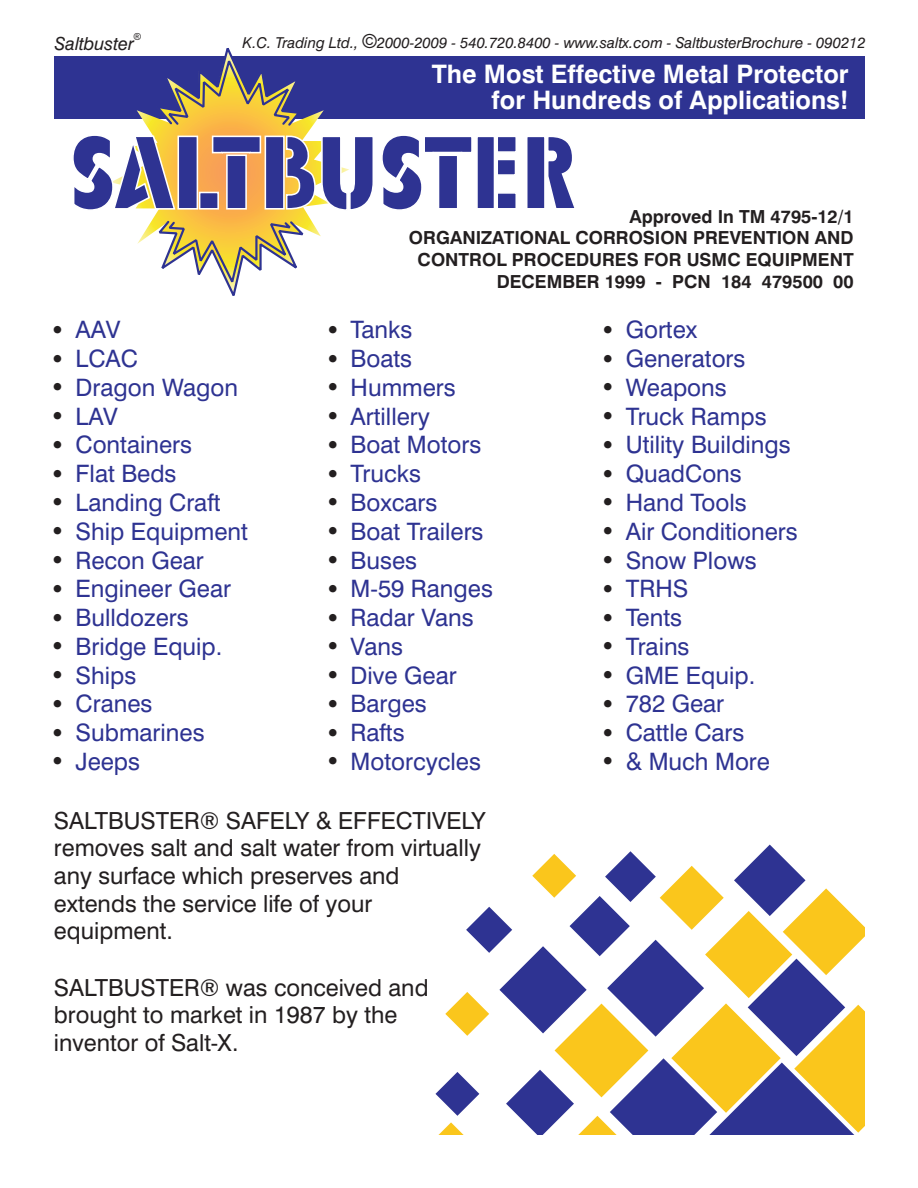
<style>
.page{position:relative;width:918px;height:1188px;background:#fff}
.page>*{position:absolute;margin:0;border:0;box-sizing:border-box;transform-origin:0 0}
.t1{font:700 25.5px/26.2px "Swiss 721 BT";color:#fff;text-align:right}
.t2{font:24px "Swiss 721 BT";color:#2e3392}
.t3{font:23.55px/27.6px "Swiss 721 BT";color:#231f20}
.t4{font:700 18px/21.6px "Swiss 721 BT";color:#231f20;text-align:right}
.t5{font:italic 18px "Swiss 721 BT";color:#231f20}
.t6{font:italic 15px "Swiss 721 BT";color:#231f20}
.t7{font:9.75px "Arial";color:#231f20}
.s1{font-family:"Arial";font-style:normal;font-size:19.5px}
</style>
<div class="page">
<svg style="left:435px;top:845px;width:429px;height:289px"></svg>
<div style="left:54px;top:56px;width:810px;height:62px;background:#2e3392"></div>
<svg style="left:137px;top:212px;width:184px;height:32px"></svg>
<svg style="left:527px;top:137px;width:48px;height:71px"></svg>
<svg style="left:71px;top:48px;width:447px;height:164px"></svg>
<svg style="left:155px;top:219px;width:154px;height:77px"></svg>
<p class="t5" style="left:55px;top:36px;width:81px">Saltbuster</p>
<p class="t7" style="left:134px;top:33px;width:9px">®</p>
<p class="t6" style="left:243px;top:36px;width:625px">K.C. Trading Ltd., <span class="s1">©</span>2000-2009 - 540.720.8400 - www.saltx.com - SaltbusterBrochure - 090212</p>
<p class="t1" style="left:432px;top:63px;width:418px">The Most Effective Metal Protector for Hundreds of Applications!</p>
<p class="t4" style="left:409px;top:207px;width:446px">Approved In TM 4795-12/1<br>ORGANIZATIONAL CORROSION PREVENTION AND CONTROL PROCEDURES FOR USMC EQUIPMENT DECEMBER 1999 - PCN 184 479500 00</p>
<p class="t2" style="left:76px;top:320px;width:46px">AAV</p>
<p class="t2" style="left:351px;top:320px;width:63px">Tanks</p>
<p class="t2" style="left:626px;top:320px;width:73px">Gortex</p>
<p class="t2" style="left:76px;top:349px;width:64px">LCAC</p>
<p class="t2" style="left:351px;top:349px;width:63px">Boats</p>
<p class="t2" style="left:626px;top:349px;width:121px">Generators</p>
<p class="t2" style="left:76px;top:378px;width:164px">Dragon Wagon</p>
<p class="t2" style="left:351px;top:378px;width:107px">Hummers</p>
<p class="t2" style="left:626px;top:378px;width:103px">Weapons</p>
<p class="t2" style="left:76px;top:406px;width:44px">LAV</p>
<p class="t2" style="left:351px;top:406px;width:81px">Artillery</p>
<p class="t2" style="left:626px;top:406px;width:142px">Truck Ramps</p>
<p class="t2" style="left:76px;top:435px;width:118px">Containers</p>
<p class="t2" style="left:351px;top:435px;width:132px">Boat Motors</p>
<p class="t2" style="left:626px;top:435px;width:167px">Utility Buildings</p>
<p class="t2" style="left:76px;top:464px;width:102px">Flat Beds</p>
<p class="t2" style="left:351px;top:464px;width:72px">Trucks</p>
<p class="t2" style="left:626px;top:464px;width:118px">QuadCons</p>
<p class="t2" style="left:76px;top:493px;width:146px">Landing Craft</p>
<p class="t2" style="left:351px;top:493px;width:88px">Boxcars</p>
<p class="t2" style="left:626px;top:493px;width:122px">Hand Tools</p>
<p class="t2" style="left:76px;top:522px;width:174px">Ship Equipment</p>
<p class="t2" style="left:351px;top:522px;width:134px">Boat Trailers</p>
<p class="t2" style="left:626px;top:522px;width:174px">Air Conditioners</p>
<p class="t2" style="left:76px;top:550px;width:130px">Recon Gear</p>
<p class="t2" style="left:351px;top:550px;width:68px">Buses</p>
<p class="t2" style="left:626px;top:550px;width:133px">Snow Plows</p>
<p class="t2" style="left:76px;top:579px;width:157px">Engineer Gear</p>
<p class="t2" style="left:351px;top:579px;width:144px">M-59 Ranges</p>
<p class="t2" style="left:626px;top:579px;width:64px">TRHS</p>
<p class="t2" style="left:76px;top:608px;width:115px">Bulldozers</p>
<p class="t2" style="left:351px;top:608px;width:125px">Radar Vans</p>
<p class="t2" style="left:626px;top:608px;width:58px">Tents</p>
<p class="t2" style="left:76px;top:637px;width:148px">Bridge Equip.</p>
<p class="t2" style="left:351px;top:637px;width:54px">Vans</p>
<p class="t2" style="left:626px;top:637px;width:65px">Trains</p>
<p class="t2" style="left:76px;top:665px;width:62px">Ships</p>
<p class="t2" style="left:351px;top:665px;width:108px">Dive Gear</p>
<p class="t2" style="left:626px;top:665px;width:131px">GME Equip.</p>
<p class="t2" style="left:76px;top:694px;width:78px">Cranes</p>
<p class="t2" style="left:351px;top:694px;width:78px">Barges</p>
<p class="t2" style="left:626px;top:694px;width:100px">782 Gear</p>
<p class="t2" style="left:76px;top:723px;width:131px">Submarines</p>
<p class="t2" style="left:351px;top:723px;width:55px">Rafts</p>
<p class="t2" style="left:626px;top:723px;width:120px">Cattle Cars</p>
<p class="t2" style="left:76px;top:752px;width:66px">Jeeps</p>
<p class="t2" style="left:351px;top:752px;width:132px">Motorcycles</p>
<p class="t2" style="left:626px;top:752px;width:146px">&amp; Much More</p>
<p class="t3" style="left:54px;top:809px;width:433px">SALTBUSTER® SAFELY &amp; EFFECTIVELY removes salt and salt water from virtually any surface which preserves and extends the service life of your equipment.</p>
<p class="t3" style="left:54px;top:976px;width:376px">SALTBUSTER® was conceived and brought to market in 1987 by the inventor of Salt-X.</p>
</div>
